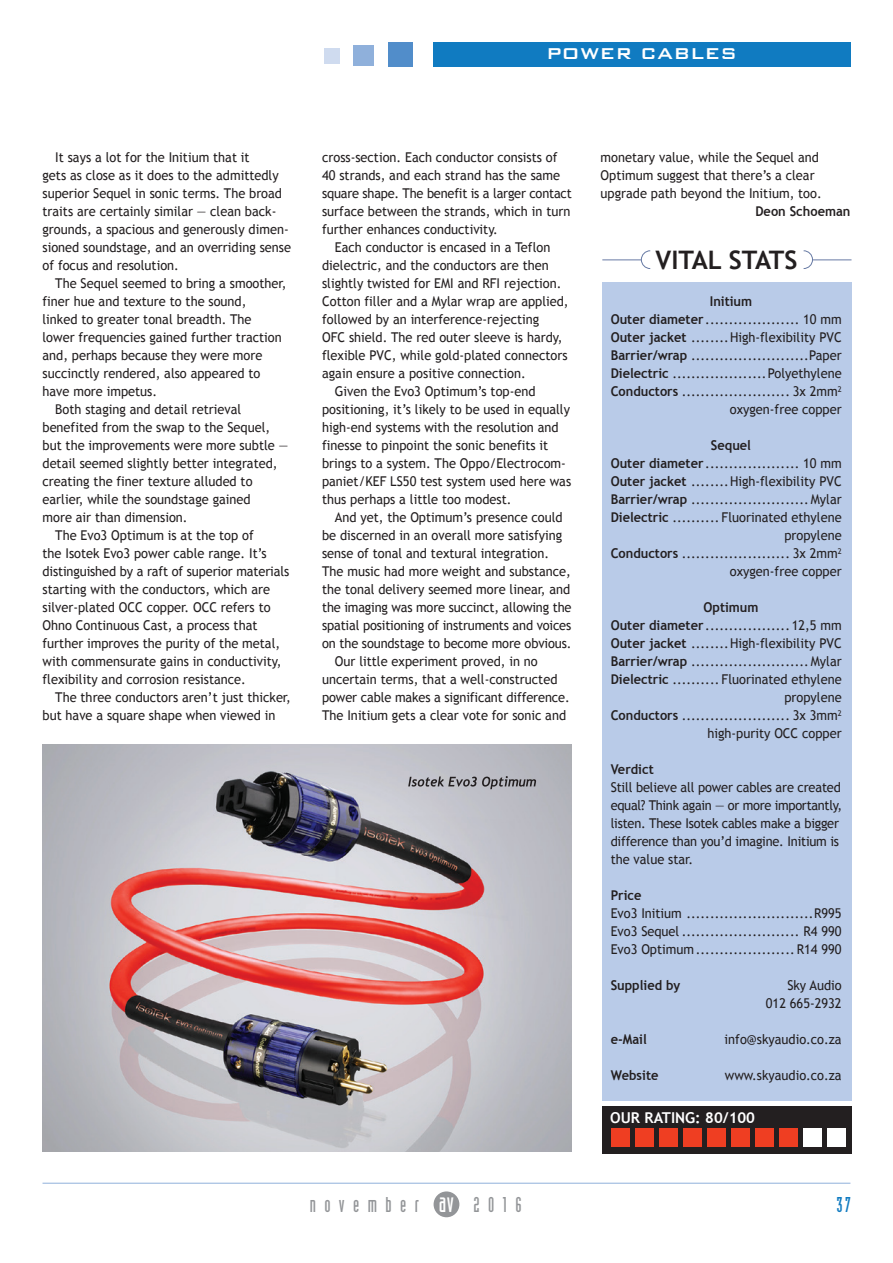
<style>
.page{position:relative;width:893px;height:1263px;background:#fff}
.page>*{position:absolute;margin:0;border:0;box-sizing:border-box;transform-origin:0 0}
.Lift_Out{font:700 25.5px "Trebuchet MS";color:#231f20}
.t1{font:25.5px "Industria Solid";color:#fff}
.t2{font:21px "Industria Solid";letter-spacing:.4em;color:#939598}
.Page_Strap{font:500 21px "Bank Gothic";color:#fff}
.t3{font:21px "Industria Solid";color:#107bc1}
.t4{font:700 15px "Trebuchet MS";color:#fff}
.Body_Copy{font:13.5px/18px "Trebuchet MS";color:#231f20;scale:.95 1}
.Vital_Stats_Panel{font:13.5px/18px "Trebuchet MS";color:#231f20;scale:.95 1}
.Vital_Stats_Panel-2{font:700 13.5px "Trebuchet MS";color:#231f20;scale:.95 1}
.Reviewer{font:700 13.5px "Trebuchet MS";color:#231f20;scale:.95 1}
.s1{font-weight:700}
</style>
<div class="page">
<hr style="left:43px;top:1183px;width:807px;height:1px;background:#8fb0db">
<div style="left:434px;top:1191px;width:25px;height:26px;background:#939598;border-radius:50%"></div>
<div style="left:602px;top:283px;width:249px;height:818px;background:#b9cbe8"></div>
<div style="left:602px;top:1106px;width:249px;height:47px;background:#231f20"></div>
<div style="left:611px;top:1129px;width:18px;height:18px;background:#ef3e22"></div>
<div style="left:707px;top:1129px;width:18px;height:18px;background:#ef3e22"></div>
<div style="left:659px;top:1129px;width:18px;height:18px;background:#ef3e22"></div>
<div style="left:755px;top:1129px;width:18px;height:18px;background:#ef3e22"></div>
<div style="left:803px;top:1129px;width:18px;height:18px;background:#fff"></div>
<div style="left:635px;top:1129px;width:18px;height:18px;background:#ef3e22"></div>
<div style="left:731px;top:1129px;width:18px;height:18px;background:#ef3e22"></div>
<div style="left:683px;top:1129px;width:18px;height:18px;background:#ef3e22"></div>
<div style="left:779px;top:1129px;width:18px;height:18px;background:#ef3e22"></div>
<div style="left:827px;top:1129px;width:18px;height:18px;background:#fff"></div>
<hr style="left:812px;top:259px;width:39px;height:1px;background:#677aa4">
<hr style="left:602px;top:259px;width:39px;height:1px;background:#677aa4">
<svg style="left:803px;top:250px;width:10px;height:19px"></svg>
<svg style="left:641px;top:250px;width:10px;height:19px"></svg>
<div style="left:433px;top:43px;width:417px;height:24px;background:#107bc1"></div>
<div style="left:324px;top:48px;width:16px;height:15px;background:#cfdbef"></div>
<div style="left:353px;top:45px;width:20px;height:20px;background:#8fb0db"></div>
<div style="left:388px;top:43px;width:25px;height:24px;background:#518dca"></div>
<img style="left:43px;top:744px;width:529px;height:407px">
<svg style="left:408px;top:776px;width:128px;height:13px;background:#939398"></svg>
<p class="Page_Strap" style="left:546px;top:38px;width:193px">POWER CABLES</p>
<p class="Body_Copy" style="left:43px;top:148px;width:263px;text-indent:13px">It says a lot for the Initium that it<br>gets as close as it does to the admittedly superior Sequel in sonic terms. The broad traits are certainly similar — clean back&shy;grounds, a spacious and generously dimen&shy;sioned soundstage, and an overriding sense of focus and resolution.</p>
<p class="Body_Copy" style="left:43px;top:274px;width:258px;text-indent:13px">The Sequel seemed to bring a smoother, finer hue and texture to the sound,<br>linked to greater tonal breadth. The lower frequencies gained further traction and, perhaps because they were more succinctly rendered, also appeared to have more impetus.</p>
<p class="Body_Copy" style="left:43px;top:400px;width:260px;text-indent:13px">Both staging and detail retrieval benefited from the swap to the Sequel, but the improvements were more subtle — detail seemed slightly better integrated, creating the finer texture alluded to earlier, while the soundstage gained<br>more air than dimension.</p>
<p class="Body_Copy" style="left:43px;top:526px;width:261px;text-indent:13px">The Evo3 Optimum is at the top of<br>the Isotek Evo3 power cable range. It’s distinguished by a raft of superior materials starting with the conductors, which are silver-plated OCC copper. OCC refers to Ohno Continuous Cast, a process that further improves the purity of the metal, with commensurate gains in conductivity, flexibility and corrosion resistance.</p>
<p class="Body_Copy" style="left:43px;top:688px;width:263px;text-indent:13px">The three conductors aren’t just thicker, but have a square shape when viewed in</p>
<p class="Body_Copy" style="left:322px;top:148px;width:264px">cross-section. Each conductor consists of 40 strands, and each strand has the same square shape. The benefit is a larger contact surface between the strands, which in turn further enhances conductivity.</p>
<p class="Body_Copy" style="left:322px;top:238px;width:261px;text-indent:13px">Each conductor is encased in a Teflon dielectric, and the conductors are then slightly twisted for EMI and RFI rejection.<br>Cotton filler and a Mylar wrap are applied, followed by an interference-rejecting<br>OFC shield. The red outer sleeve is hardy, flexible PVC, while gold-plated connectors again ensure a positive connection.</p>
<p class="Body_Copy" style="left:322px;top:382px;width:264px;text-indent:13px">Given the Evo3 Optimum’s top-end positioning, it’s likely to be used in equally high-end systems with the resolution and finesse to pinpoint the sonic benefits it brings to a system. The Oppo/Electrocom&shy;paniet/KEF LS50 test system used here was thus perhaps a little too modest.</p>
<p class="Body_Copy" style="left:322px;top:508px;width:264px;text-indent:13px">And yet, the Optimum’s presence could be discerned in an overall more satisfying sense of tonal and textural integration.<br>The music had more weight and substance, the tonal delivery seemed more linear, and the imaging was more succinct, allowing the spatial positioning of instruments and voices on the soundstage to become more obvious.</p>
<p class="Body_Copy" style="left:322px;top:652px;width:262px;text-indent:13px">Our little experiment proved, in no uncertain terms, that a well-constructed power cable makes a significant difference.<br>The Initium gets a clear vote for sonic and</p>
<p class="Body_Copy" style="left:601px;top:148px;width:234px">monetary value, while the Sequel and<br>Optimum suggest that there’s a clear upgrade path beyond the Initium, too.</p>
<p class="Reviewer" style="left:755px;top:203px;width:102px">Deon Schoeman</p>
<p class="Lift_Out" style="left:656px;top:244px;width:143px">VITAL STATS</p>
<p class="Vital_Stats_Panel-2" style="left:710px;top:293px;width:46px">Initium</p>
<p class="Vital_Stats_Panel" style="left:611px;top:310px;width:245px"><span class="s1">Outer diameter</span> .................... 10 mm</p>
<p class="Vital_Stats_Panel" style="left:611px;top:328px;width:245px"><span class="s1">Outer jacket</span> ........High-flexibility PVC</p>
<p class="Vital_Stats_Panel" style="left:611px;top:346px;width:245px"><span class="s1">Barrier/wrap</span> .........................Paper</p>
<p class="Vital_Stats_Panel" style="left:611px;top:364px;width:245px"><span class="s1">Dielectric</span> ....................Polyethylene</p>
<p class="Vital_Stats_Panel" style="left:611px;top:382px;width:245px"><span class="s1">Conductors</span> ....................... 3x 2mm<sup>2</sup></p>
<p class="Vital_Stats_Panel" style="left:730px;top:400px;width:119px">oxygen-free copper</p>
<p class="Vital_Stats_Panel-2" style="left:711px;top:437px;width:44px">Sequel</p>
<p class="Vital_Stats_Panel" style="left:611px;top:454px;width:245px"><span class="s1">Outer diameter</span> .................... 10 mm</p>
<p class="Vital_Stats_Panel" style="left:611px;top:472px;width:245px"><span class="s1">Outer jacket</span> ........High-flexibility PVC</p>
<p class="Vital_Stats_Panel" style="left:611px;top:490px;width:245px"><span class="s1">Barrier/wrap</span> ......................... Mylar</p>
<p class="Vital_Stats_Panel" style="left:611px;top:508px;width:245px"><span class="s1">Dielectric</span> .......... Fluorinated ethylene</p>
<p class="Vital_Stats_Panel" style="left:784px;top:526px;width:62px">propylene</p>
<p class="Vital_Stats_Panel" style="left:611px;top:544px;width:245px"><span class="s1">Conductors</span> ....................... 3x 2mm<sup>2</sup></p>
<p class="Vital_Stats_Panel" style="left:730px;top:562px;width:119px">oxygen-free copper</p>
<p class="Vital_Stats_Panel-2" style="left:703px;top:599px;width:59px">Optimum</p>
<p class="Vital_Stats_Panel" style="left:611px;top:616px;width:245px"><span class="s1">Outer diameter</span> ..................12,5 mm</p>
<p class="Vital_Stats_Panel" style="left:611px;top:634px;width:245px"><span class="s1">Outer jacket</span> ........High-flexibility PVC</p>
<p class="Vital_Stats_Panel" style="left:611px;top:652px;width:245px"><span class="s1">Barrier/wrap</span> ......................... Mylar</p>
<p class="Vital_Stats_Panel" style="left:611px;top:670px;width:245px"><span class="s1">Dielectric</span> .......... Fluorinated ethylene</p>
<p class="Vital_Stats_Panel" style="left:784px;top:688px;width:62px">propylene</p>
<p class="Vital_Stats_Panel" style="left:611px;top:706px;width:245px"><span class="s1">Conductors</span> ....................... 3x 3mm<sup>2</sup></p>
<p class="Vital_Stats_Panel" style="left:707px;top:724px;width:143px">high-purity OCC copper</p>
<p class="Vital_Stats_Panel-2" style="left:611px;top:761px;width:47px">Verdict</p>
<p class="Vital_Stats_Panel" style="left:611px;top:778px;width:245px">Still believe all power cables are created equal? Think again — or more importantly, listen. These Isotek cables make a bigger difference than you’d imagine. Initium is the value star.</p>
<p class="Vital_Stats_Panel-2" style="left:611px;top:887px;width:34px">Price</p>
<p class="Vital_Stats_Panel" style="left:611px;top:904px;width:245px">Evo3 Initium ...........................R995</p>
<p class="Vital_Stats_Panel" style="left:611px;top:922px;width:245px">Evo3 Sequel ......................... R4 990</p>
<p class="Vital_Stats_Panel" style="left:611px;top:940px;width:245px">Evo3 Optimum..................... R14 990</p>
<p class="Vital_Stats_Panel-2" style="left:611px;top:977px;width:75px">Supplied by</p>
<p class="Vital_Stats_Panel" style="left:787px;top:976px;width:59px">Sky Audio</p>
<p class="Vital_Stats_Panel" style="left:766px;top:994px;width:81px">012 665-2932</p>
<p class="Vital_Stats_Panel-2" style="left:611px;top:1031px;width:39px">e-Mail</p>
<p class="Vital_Stats_Panel" style="left:725px;top:1030px;width:125px">info@skyaudio.co.za</p>
<p class="Vital_Stats_Panel-2" style="left:611px;top:1067px;width:52px">Website</p>
<p class="Vital_Stats_Panel" style="left:725px;top:1066px;width:125px">www.skyaudio.co.za</p>
<p class="t4" style="left:610px;top:1108px;width:146px">OUR RATING: 80/100</p>
<h2 class="t2" style="left:310px;top:1193px;width:111px">november</h2>
<h2 class="t2" style="left:473px;top:1193px;width:50px">2016</h2>
<h1 class="t1" style="left:439px;top:1189px;width:17px">av</h1>
<p class="t3" style="left:837px;top:1193px;width:16px">37</p>
</div>
